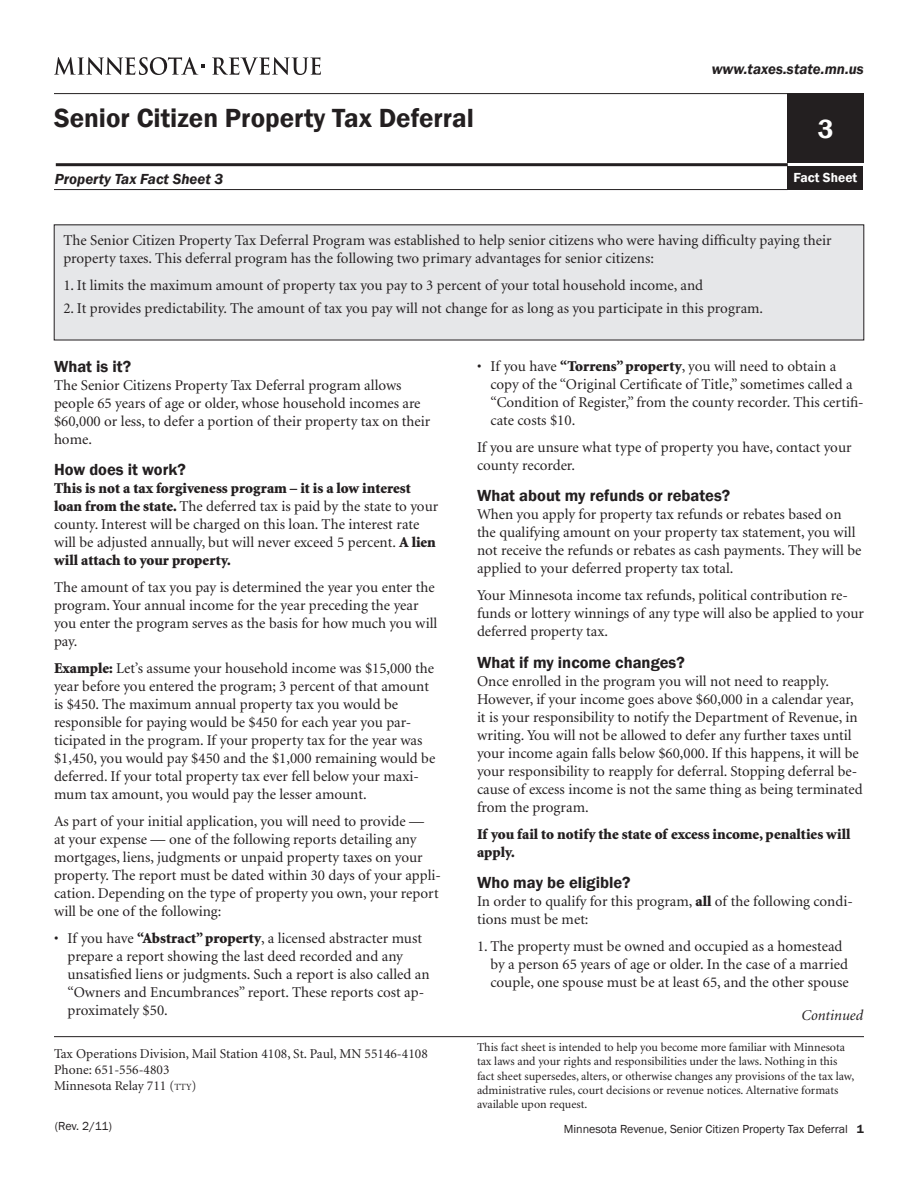
<style>
.page{position:relative;width:918px;height:1188px;background:#fff}
.page>*{position:absolute;margin:0;border:0;box-sizing:border-box;transform-origin:0 0}
.t1{font:600 27px "Franklin Gothic";color:#231f20}
.t2{font:600 27px "Franklin Gothic";color:#fff}
.E_Subhead_FGoth_11_1{font:600 16.5px "Franklin Gothic";color:#231f20}
.K1_Text_Min_10_12_0p{font:15px/18px "Minion";color:#231f20}
.M1_Indent_Min_10_12{font:15px/18px "Minion";color:#231f20}
.L1_Indent_Min_10_12{font:15px "Minion";color:#231f20}
.K1_Text_Min_10_12_0p-2{font:900 15px/18px "Minion";color:#231f20}
.t3{font:italic 600 15px "Franklin Gothic";color:#231f20}
.N1_Dbl_Indent_Min_10{font:italic 15px "Minion";color:#231f20}
.t4{font:13.5px/16.2px "Minion";color:#231f20}
.t5{font:600 13.5px "Franklin Gothic";color:#fff}
.t6{font:12px/14.4px "Minion";color:#231f20}
.t7{font:12px "Franklin Gothic";color:#231f20}
.s1{font-weight:900}
.s2{font-size:9.45px}
.s3{font-weight:600}
</style>
<div class="page">
<hr style="left:54px;top:93px;width:810px;height:1px;background:#231f20">
<hr style="left:56px;top:163px;width:732px;height:3px;background:#231f20">
<hr style="left:54px;top:189px;width:734px;height:1px;background:#231f20">
<svg style="left:54px;top:57px;width:151px;height:18px"></svg>
<svg style="left:212px;top:57px;width:109px;height:18px"></svg>
<hr style="left:54px;top:1036px;width:810px;height:1px;background:#231f20">
<div style="left:788px;top:166px;width:75px;height:24px;background:#231f20"></div>
<div style="left:788px;top:94px;width:76px;height:69px;background:#231f20"></div>
<div style="left:54px;top:225px;width:810px;height:115px;background:#e6e7e9"></div>
<p class="t1" style="left:54px;top:101px;width:422px">Senior Citizen Property Tax Deferral</p>
<p class="t3" style="left:55px;top:169px;width:170px">Property Tax Fact Sheet 3</p>
<p class="t3" style="left:712px;top:59px;width:154px">www.taxes.state.mn.us</p>
<p class="t2" style="left:818px;top:112px;width:17px">3</p>
<p class="t5" style="left:793px;top:170px;width:65px">Fact Sheet</p>
<p class="K1_Text_Min_10_12_0p" style="left:63px;top:232px;width:770px">The Senior Citizen Property Tax Deferral Program was established to help senior citizens who were having difficulty paying their property taxes. This deferral program has the following two primary advantages for senior citizens:</p>
<p class="L1_Indent_Min_10_12" style="left:63px;top:278px;width:641px">1. It limits the maximum amount of property tax you pay to 3 percent of your total household income, and</p>
<p class="L1_Indent_Min_10_12" style="left:63px;top:301px;width:701px">2. It provides predictability. The amount of tax you pay will not change for as long as you participate in this program.</p>
<p class="E_Subhead_FGoth_11_1" style="left:54px;top:356px;width:79px">What is it?</p>
<p class="K1_Text_Min_10_12_0p" style="left:54px;top:376px;width:378px">The Senior Citizens Property Tax Deferral program allows people 65 years of age or older, whose household incomes are $60,000 or less, to defer a portion of their property tax on their home.</p>
<p class="E_Subhead_FGoth_11_1" style="left:54px;top:459px;width:133px">How does it work?</p>
<p class="K1_Text_Min_10_12_0p" style="left:54px;top:480px;width:386px"><span class="s1">This is not a tax forgiveness program – it is a low interest loan from the state.</span> The deferred tax is paid by the state to your county. Interest will be charged on this loan. The interest rate will be adjusted annually, but will never exceed 5 percent. <span class="s1">A lien will attach to your property.</span></p>
<p class="K1_Text_Min_10_12_0p" style="left:54px;top:579px;width:385px">The amount of tax you pay is determined the year you enter the program. Your annual income for the year preceding the year you enter the program serves as the basis for how much you will pay.</p>
<p class="K1_Text_Min_10_12_0p" style="left:54px;top:660px;width:383px"><span class="s1">Example:</span> Let’s assume your household income was $15,000 the year before you entered the program; 3 percent of that amount is $450. The maximum annual property tax you would be responsible for paying would be $450 for each year you par&shy;ticipated in the program. If your property tax for the year was $1,450, you would pay $450 and the $1,000 remaining would be deferred. If your total property tax ever fell below your maxi&shy;mum tax amount, you would pay the lesser amount.</p>
<p class="K1_Text_Min_10_12_0p" style="left:54px;top:813px;width:389px">As part of your initial application, you will need to provide —<br>at your expense — one of the following reports detailing any mortgages, liens, judgments or unpaid property taxes on your property. The report must be dated within 30 days of your appli&shy;cation. Depending on the type of property you own, your report will be one of the following:</p>
<p class="M1_Indent_Min_10_12" style="left:68px;top:930px;width:364px;text-indent:-14px">• If you have <span class="s1">“Abstract” property</span>, a licensed abstracter must prepare a report showing the last deed recorded and any unsatisfied liens or judgments. Such a report is also called an “Owners and Encumbrances” report. These reports cost ap&shy;proximately $50.</p>
<p class="t4" style="left:54px;top:1046px;width:375px">Tax Operations Division, Mail Station 4108, St. Paul, MN 55146-4108</p>
<p class="t4" style="left:54px;top:1062px;width:144px">Phone: 651-556-4803<br>Minnesota Relay 711 (<span class="s2">tty</span>)</p>
<p class="t7" style="left:55px;top:1119px;width:59px">(Rev. 2/11)</p>
<p class="M1_Indent_Min_10_12" style="left:490px;top:358px;width:375px;text-indent:-14px">• If you have <span class="s1">“Torrens” property</span>, you will need to obtain a copy of the “Original Certificate of Title,” sometimes called a “Condition of Register,” from the county recorder. This certifi&shy;cate costs $10.</p>
<p class="K1_Text_Min_10_12_0p" style="left:477px;top:438px;width:376px">If you are unsure what type of property you have, contact your county recorder.</p>
<p class="E_Subhead_FGoth_11_1" style="left:477px;top:485px;width:255px">What about my refunds or rebates?</p>
<p class="K1_Text_Min_10_12_0p" style="left:477px;top:506px;width:386px">When you apply for property tax refunds or rebates based on the qualifying amount on your property tax statement, you will not receive the refunds or rebates as cash payments. They will be applied to your deferred property tax total.</p>
<p class="K1_Text_Min_10_12_0p" style="left:477px;top:587px;width:389px">Your Minnesota income tax refunds, political contribution re&shy;funds or lottery winnings of any type will also be applied to your deferred property tax.</p>
<p class="E_Subhead_FGoth_11_1" style="left:477px;top:652px;width:209px">What if my income changes?</p>
<p class="K1_Text_Min_10_12_0p" style="left:477px;top:672px;width:387px">Once enrolled in the program you will not need to reapply.<br>However, if your income goes above $60,000 in a calendar year, it is your responsibility to notify the Department of Revenue, in writing. You will not be allowed to defer any further taxes until your income again falls below $60,000. If this happens, it will be your responsibility to reapply for deferral. Stopping deferral be&shy;cause of excess income is not the same thing as being terminated from the program.</p>
<p class="K1_Text_Min_10_12_0p-2" style="left:477px;top:825px;width:375px">If you fail to notify the state of excess income, penalties will apply.</p>
<p class="E_Subhead_FGoth_11_1" style="left:477px;top:872px;width:155px">Who may be eligible?</p>
<p class="K1_Text_Min_10_12_0p" style="left:477px;top:893px;width:377px">In order to qualify for this program, <span class="s1">all</span> of the following condi&shy;tions must be met:</p>
<p class="M1_Indent_Min_10_12" style="left:490px;top:938px;width:360px;text-indent:-14px">1. The property must be owned and occupied as a homestead by a person 65 years of age or older. In the case of a married couple, one spouse must be at least 65, and the other spouse</p>
<p class="N1_Dbl_Indent_Min_10" style="left:802px;top:1008px;width:63px">Continued</p>
<p class="t6" style="left:477px;top:1040px;width:379px">This fact sheet is intended to help you become more familiar with Minnesota tax laws and your rights and responsibilities under the laws. Nothing in this fact sheet supersedes, alters, or otherwise changes any provisions of the tax law, administrative rules, court decisions or revenue notices. Alternative formats available upon request.</p>
<p class="t7" style="left:564px;top:1122px;width:302px">Minnesota Revenue, Senior Citizen Property Tax Deferral <span class="s3">1</span></p>
</div>
